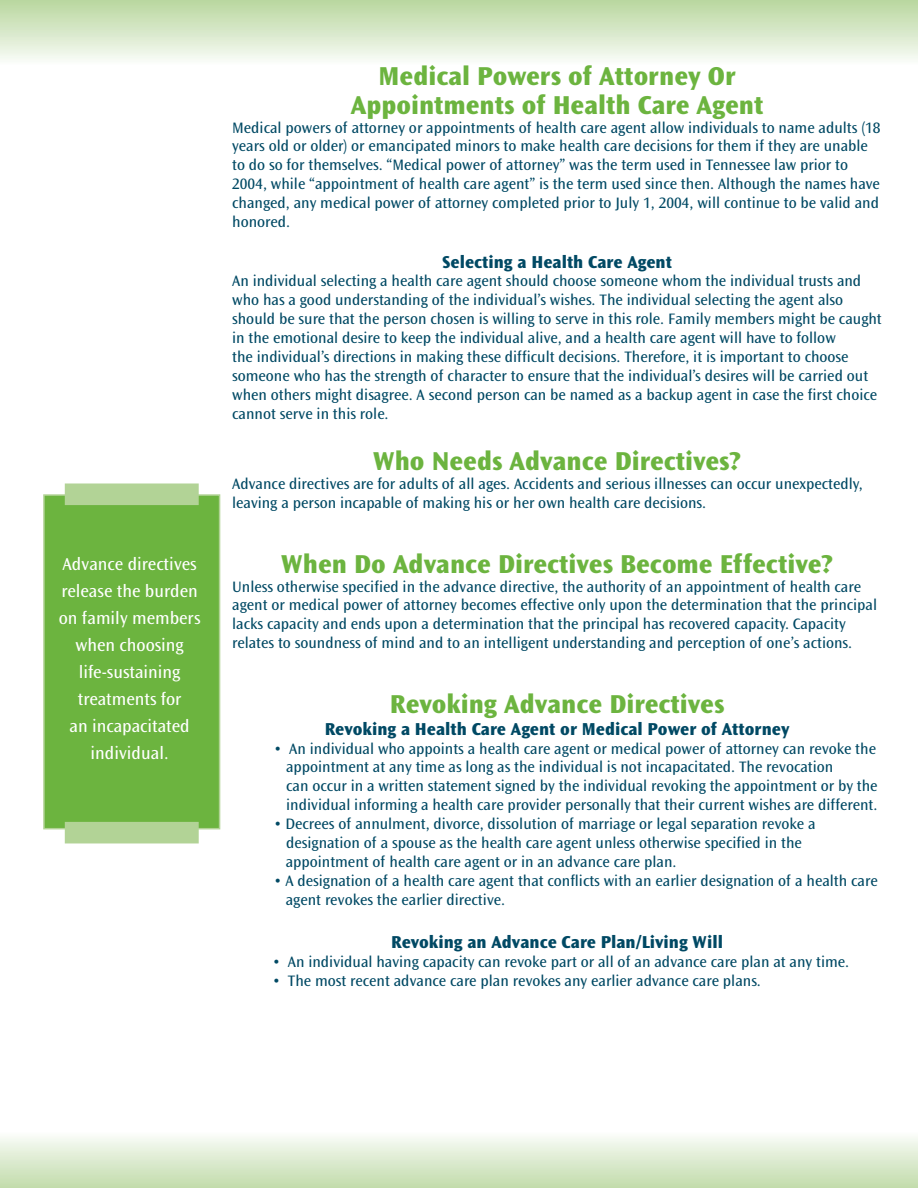
<style>
.page{position:relative;width:918px;height:1188px;background:#fff}
.page>*{position:absolute;margin:0;border:0;box-sizing:border-box;transform-origin:0 0}
.headings{font:800 27px/28.5px "Ocean Sans Std";color:#6cb43f;text-align:center}
.sidebar{font:18px/27px "Ocean Sans Std";color:#fff;text-align:center}
.headings2{font:800 18px "Ocean Sans Std";color:#004964}
.body{font:15.75px/18.9px "Ocean Sans Std";color:#004964}
</style>
<div class="page">
<div style="left:43px;top:494px;width:177px;height:335px;background:#6cb43f;border:2px solid #b2d396"></div>
<div style="left:0;top:0;width:918px;height:66px;background:linear-gradient(to bottom,#b8d69e,#fbfdfa)"></div>
<div style="left:0;top:1131px;width:918px;height:57px;background:linear-gradient(to bottom,#fcfdfc,#c1dbaa)"></div>
<div style="left:65px;top:822px;width:134px;height:21px;background:#b2d396"></div>
<div style="left:65px;top:483px;width:134px;height:22px;background:#b2d396;border:2px solid #b2d396"></div>
<svg style="left:916px;top:1131px;width:2px;height:57px"></svg>
<p class="sidebar" style="left:59px;top:551px;width:143px">Advance directives release the burden on family members when choosing life-sustaining treatments for<br>an incapacitated individual.</p>
<p class="headings" style="left:351px;top:62px;width:414px">Medical Powers of Attorney Or<br>Appointments of Health Care Agent</p>
<p class="body" style="left:232px;top:118px;width:650px">Medical powers of attorney or appointments of health care agent allow individuals to name adults (18 years old or older) or emancipated minors to make health care decisions for them if they are unable to do so for themselves. “Medical power of attorney” was the term used in Tennessee law prior to 2004, while “appointment of health care agent” is the term used since then. Although the names have changed, any medical power of attorney completed prior to July 1, 2004, will continue to be valid and honored.</p>
<p class="headings2" style="left:442px;top:251px;width:231px">Selecting a Health Care Agent</p>
<p class="body" style="left:232px;top:272px;width:651px">An individual selecting a health care agent should choose someone whom the individual trusts and who has a good understanding of the individual’s wishes. The individual selecting the agent also should be sure that the person chosen is willing to serve in this role. Family members might be caught in the emotional desire to keep the individual alive, and a health care agent will have to follow<br>the individual’s directions in making these difficult decisions. Therefore, it is important to choose someone who has the strength of character to ensure that the individual’s desires will be carried out when others might disagree. A second person can be named as a backup agent in case the first choice cannot serve in this role.</p>
<p class="headings" style="left:373px;top:447px;width:370px">Who Needs Advance Directives?</p>
<p class="body" style="left:232px;top:474px;width:632px">Advance directives are for adults of all ages. Accidents and serious illnesses can occur unexpectedly, leaving a person incapable of making his or her own health care decisions.</p>
<p class="headings" style="left:281px;top:550px;width:553px">When Do Advance Directives Become Effective?</p>
<p class="body" style="left:232px;top:577px;width:647px">Unless otherwise specified in the advance directive, the authority of an appointment of health care agent or medical power of attorney becomes effective only upon the determination that the principal lacks capacity and ends upon a determination that the principal has recovered capacity. Capacity relates to soundness of mind and to an intelligent understanding and perception of one’s actions.</p>
<p class="headings" style="left:390px;top:690px;width:336px">Revoking Advance Directives</p>
<p class="headings2" style="left:325px;top:719px;width:466px">Revoking a Health Care Agent or Medical Power of Attorney</p>
<p class="body" style="left:286px;top:739px;width:593px;text-indent:-12px">• An individual who appoints a health care agent or medical power of attorney can revoke the appointment at any time as long as the individual is not incapacitated. The revocation<br>can occur in a written statement signed by the individual revoking the appointment or by the individual informing a health care provider personally that their current wishes are different.</p>
<p class="body" style="left:286px;top:815px;width:531px;text-indent:-12px">• Decrees of annulment, divorce, dissolution of marriage or legal separation revoke a designation of a spouse as the health care agent unless otherwise specified in the appointment of health care agent or in an advance care plan.</p>
<p class="body" style="left:286px;top:871px;width:593px;text-indent:-12px">• A designation of a health care agent that conflicts with an earlier designation of a health care agent revokes the earlier directive.</p>
<p class="headings2" style="left:391px;top:932px;width:333px">Revoking an Advance Care Plan/Living Will</p>
<p class="body" style="left:273px;top:952px;width:578px">• An individual having capacity can revoke part or all of an advance care plan at any time.</p>
<p class="body" style="left:273px;top:971px;width:490px">• The most recent advance care plan revokes any earlier advance care plans.</p>
</div>
